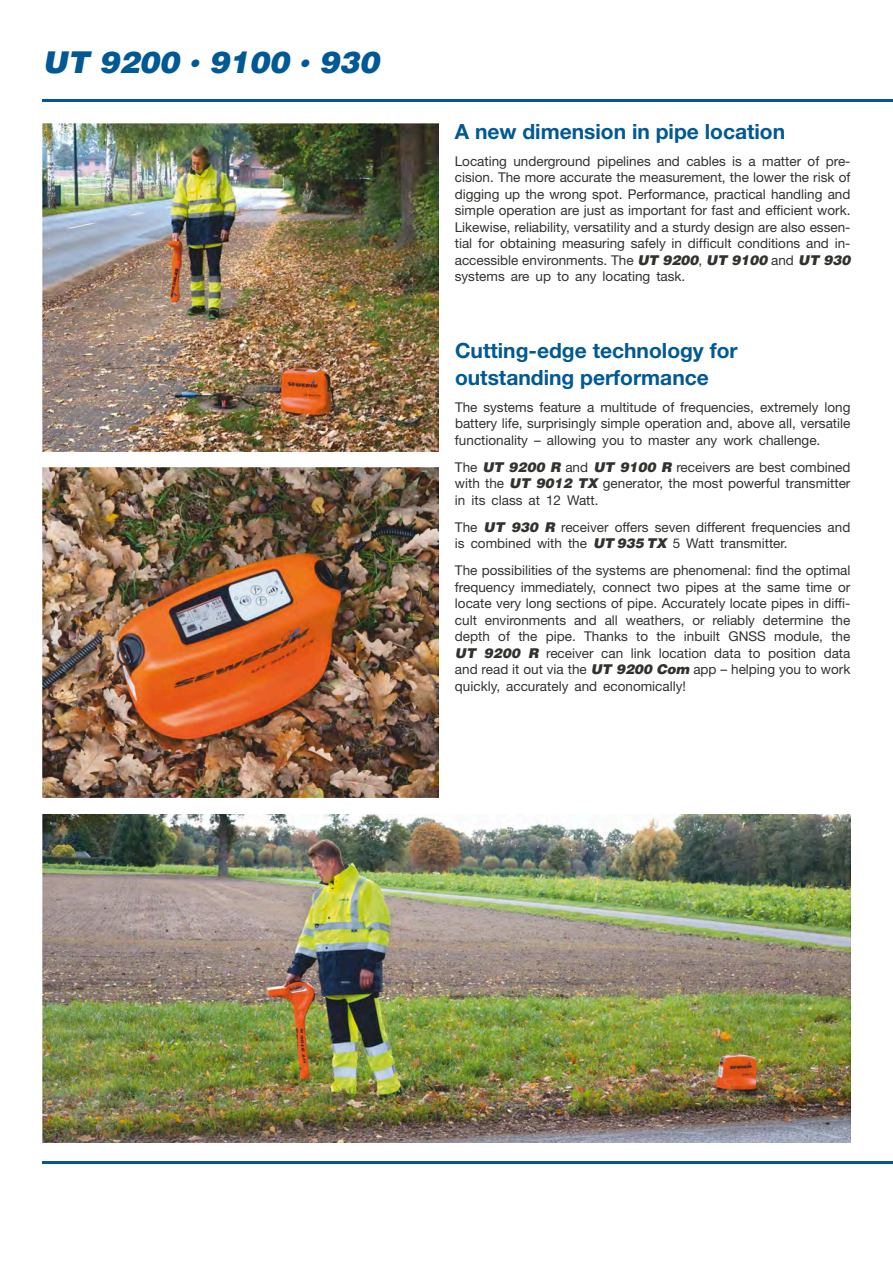
<style>
.page{position:relative;width:893px;height:1263px;background:#fff}
.page>*{position:absolute;margin:0;border:0;box-sizing:border-box;transform-origin:0 0}
.t1{font:30px "Airbus Special";color:#005994}
.t2{font:700 21px/27px "Helvetica Neue LT";color:#005994}
.t3{font:13.5px/16.5px "Helvetica Neue LT";color:#32322f;text-align:justify}
.s1{font-family:"Airbus Special"}
</style>
<div class="page">
<img style="left:42px;top:468px;width:396px;height:330px">
<hr style="left:43px;top:100px;width:850px;height:2px;background:#005994">
<hr style="left:43px;top:1161px;width:850px;height:2px;background:#005994">
<img style="left:42px;top:123px;width:396px;height:328px">
<img style="left:42px;top:815px;width:809px;height:327px">
<h1 class="t1" style="left:43px;top:49px;width:338px">UT 9200 9100 930</h1>
<h1 class="t1" style="left:189px;top:47px;width:11px">·</h1>
<h1 class="t1" style="left:299px;top:47px;width:11px">·</h1>
<h2 class="t2" style="left:455px;top:120px;width:332px">A new dimension in pipe location</h2>
<p class="t3" style="left:455px;top:154px;width:397px">Locating underground pipelines and cables is a matter of pre&shy;cision. The more accurate the measurement, the lower the risk of digging up the wrong spot. Performance, practical handling and simple operation are just as important for fast and efficient work.<br>Likewise, reliability, versatility and a sturdy design are also essen&shy;tial for obtaining measuring safely in difficult conditions and in&shy;accessible environments. The <span class="s1">UT 9200</span>, <span class="s1">UT 9100</span> and <span class="s1">UT 930 </span>systems are up to any locating task.</p>
<h2 class="t2" style="left:455px;top:339px;width:284px">Cutting-edge technology for outstanding performance</h2>
<p class="t3" style="left:455px;top:400px;width:397px">The systems feature a multitude of frequencies, extremely long battery life, surprisingly simple operation and, above all, versatile functionality – allowing you to master any work challenge.</p>
<p class="t3" style="left:455px;top:460px;width:397px">The <span class="s1">UT 9200 R</span> and <span class="s1">UT 9100 R</span> receivers are best combined with the <span class="s1">UT 9012 TX</span> generator, the most powerful transmitter in its class at 12 Watt.</p>
<p class="t3" style="left:455px;top:520px;width:397px">The <span class="s1">UT 930 R</span> receiver offers seven different frequencies and is combined with the <span class="s1">UT 935 TX</span> 5 Watt transmitter.</p>
<p class="t3" style="left:455px;top:564px;width:397px">The possibilities of the systems are phenomenal: find the optimal frequency immediately, connect two pipes at the same time or locate very long sections of pipe. Accurately locate pipes in diffi&shy;cult environments and all weathers, or reliably determine the depth of the pipe. Thanks to the inbuilt GNSS module, the <span class="s1">UT 9200 R</span> receiver can link location data to position data and read it out via the <span class="s1">UT 9200 Com</span> app – helping you to work quickly, accurately and economically!</p>
</div>
